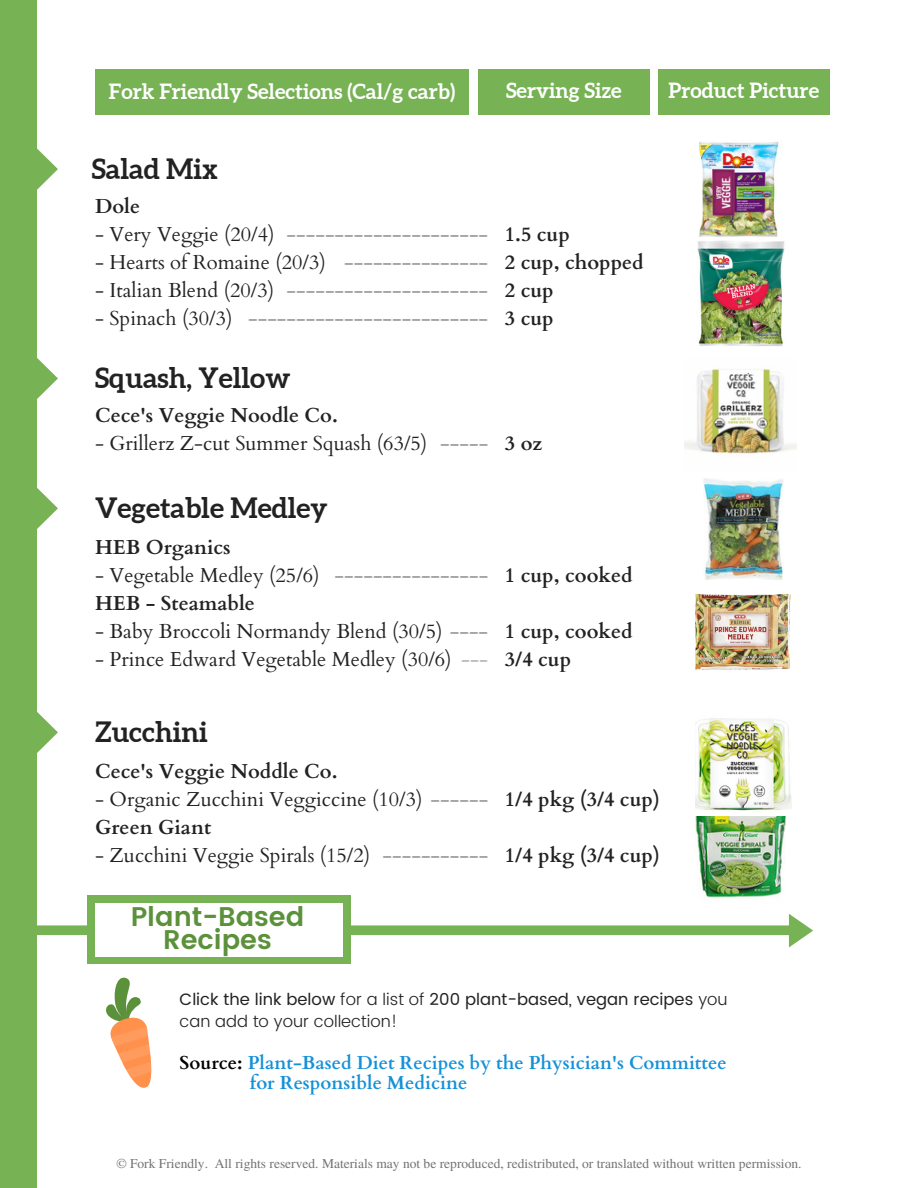
<style>
.page{position:relative;width:918px;height:1188px;background:#fff}
.page>*{position:absolute;margin:0;border:0;box-sizing:border-box;transform-origin:0 0}
.t1{font:700 28.05px "Aleo";color:#222}
.t2{font:600 27px "Poppins";color:#5c913b}
.t3{font:700 21px "Aleo";color:#fff}
.t4{font:20.25px "Cardo";color:#222}
.t5{font:700 20.25px "Cardo";color:#222}
.t6{font:700 20.25px "Cardo";color:#a6a6a6}
.t7{font:20.25px "Cardo";color:#a6a6a6}
.t8{font:700 18.75px "Cardo";color:#1591d8}
.t9{font:16.5px/22.5px "Poppins";color:#222}
.t10{font:13.5px "Te X Gyre Termes";color:#737373}
.s1{font-weight:700;color:#a6a6a6}
.s2{font-weight:300}
.s3{color:#000}
</style>
<div class="page">
<div style="left:0;top:0;width:37px;height:1188px;background:#77b255"></div>
<img style="left:695px;top:593px;width:96px;height:77px">
<img style="left:685px;top:368px;width:111px;height:86px">
<img style="left:703px;top:478px;width:80px;height:101px">
<svg style="left:37px;top:488px;width:21px;height:41px"></svg>
<img style="left:697px;top:240px;width:88px;height:106px">
<img style="left:700px;top:141px;width:79px;height:96px">
<svg style="left:37px;top:148px;width:21px;height:42px"></svg>
<svg style="left:37px;top:358px;width:21px;height:41px"></svg>
<div style="left:511px;top:70px;width:138px;height:45px;background:#77b255"></div>
<div style="left:478px;top:70px;width:139px;height:45px;background:#77b255"></div>
<div style="left:95px;top:70px;width:374px;height:45px;background:#77b255"></div>
<div style="left:691px;top:70px;width:139px;height:45px;background:#77b255"></div>
<div style="left:659px;top:70px;width:138px;height:45px;background:#77b255"></div>
<img style="left:696px;top:816px;width:90px;height:82px">
<img style="left:696px;top:718px;width:95px;height:93px">
<svg style="left:37px;top:712px;width:21px;height:41px"></svg>
<svg style="left:37px;top:914px;width:776px;height:33px"></svg>
<div style="left:88px;top:895px;width:263px;height:69px;background:#77b255"></div>
<div style="left:95px;top:903px;width:248px;height:54px;background:#fff"></div>
<svg style="left:106px;top:977px;width:46px;height:111px"></svg>
<p class="t3" style="left:109px;top:79px;width:348px">Fork Friendly Selections (Cal/g carb)</p>
<p class="t3" style="left:506px;top:79px;width:117px">Serving Size</p>
<p class="t3" style="left:669px;top:79px;width:152px">Product Picture</p>
<p class="t1" style="left:92px;top:153px;width:128px">Salad Mix</p>
<p class="t5" style="left:95px;top:193px;width:47px">Dole</p>
<p class="t4" style="left:95px;top:221px;width:181px">- Very Veggie (20/4)</p>
<p class="t4" style="left:95px;top:249px;width:232px">- Hearts of Romaine (20/3)</p>
<p class="t4" style="left:95px;top:277px;width:181px">- Italian Blend (20/3)</p>
<p class="t4" style="left:95px;top:305px;width:139px">- Spinach (30/3)</p>
<p class="t1" style="left:95px;top:362px;width:197px">Squash, Yellow</p>
<p class="t5" style="left:95px;top:402px;width:244px">Cece's Veggie Noodle Co.</p>
<p class="t4" style="left:95px;top:430px;width:334px">- Grillerz Z-cut Summer Squash (63/5)</p>
<p class="t6" style="left:287px;top:221px;width:203px">---------------------</p>
<p class="t6" style="left:344px;top:249px;width:146px">---------------</p>
<p class="t6" style="left:287px;top:277px;width:203px">---------------------</p>
<p class="t6" style="left:248px;top:305px;width:242px">-------------------------</p>
<p class="t6" style="left:440px;top:430px;width:50px">-----</p>
<p class="t1" style="left:95px;top:492px;width:234px">Vegetable Medley</p>
<p class="t5" style="left:95px;top:534px;width:137px">HEB Organics</p>
<p class="t4" style="left:95px;top:562px;width:226px">- Vegetable Medley (25/6)</p>
<p class="t5" style="left:95px;top:590px;width:161px">HEB - Steamable</p>
<p class="t4" style="left:95px;top:618px;width:395px">- Baby Broccoli Normandy Blend (30/5) <span class="s1">----</span></p>
<p class="t4" style="left:95px;top:646px;width:358px">- Prince Edward Vegetable Medley (30/6)</p>
<p class="t6" style="left:335px;top:562px;width:155px">----------------</p>
<p class="t7" style="left:461px;top:646px;width:29px">---</p>
<p class="t5" style="left:505px;top:221px;width:67px">1.5 cup</p>
<p class="t5" style="left:505px;top:249px;width:140px">2 cup, chopped</p>
<p class="t5" style="left:505px;top:277px;width:50px">2 cup</p>
<p class="t5" style="left:505px;top:305px;width:50px">3 cup</p>
<p class="t5" style="left:505px;top:430px;width:39px">3 oz</p>
<p class="t5" style="left:505px;top:562px;width:129px">1 cup, cooked</p>
<p class="t5" style="left:505px;top:618px;width:129px">1 cup, cooked</p>
<p class="t5" style="left:505px;top:646px;width:68px">3/4 cup</p>
<p class="t1" style="left:95px;top:716px;width:114px">Zucchini</p>
<p class="t5" style="left:95px;top:758px;width:244px">Cece's Veggie Noddle Co.</p>
<p class="t4" style="left:95px;top:786px;width:395px">- Organic Zucchini Veggiccine (10/3) <span class="s1">------</span></p>
<p class="t5" style="left:95px;top:814px;width:118px">Green Giant</p>
<p class="t4" style="left:95px;top:842px;width:277px">- Zucchini Veggie Spirals (15/2)</p>
<p class="t2" style="left:131px;top:901px;width:175px">Plant-Based</p>
<p class="t2" style="left:163px;top:923px;width:110px">Recipes</p>
<p class="t9" style="left:180px;top:988px;width:550px">Click the link below <span class="s2">for a list of</span> 200 plant-based, vegan recipes <span class="s2">you can add to your collection!</span></p>
<p class="t8" style="left:180px;top:1050px;width:549px"><span class="s3">Source:</span> Plant-Based Diet Recipes by the Physician's Committee</p>
<p class="t8" style="left:250px;top:1070px;width:219px">for Responsible Medicine</p>
<p class="t5" style="left:505px;top:786px;width:157px">1/4 pkg (3/4 cup)</p>
<p class="t5" style="left:505px;top:842px;width:157px">1/4 pkg (3/4 cup)</p>
<p class="t6" style="left:383px;top:842px;width:107px">-----------</p>
<p class="t10" style="left:116px;top:1154px;width:687px">© Fork Friendly. All rights reserved. Materials may not be reproduced, redistributed, or translated without written permission.</p>
</div>
